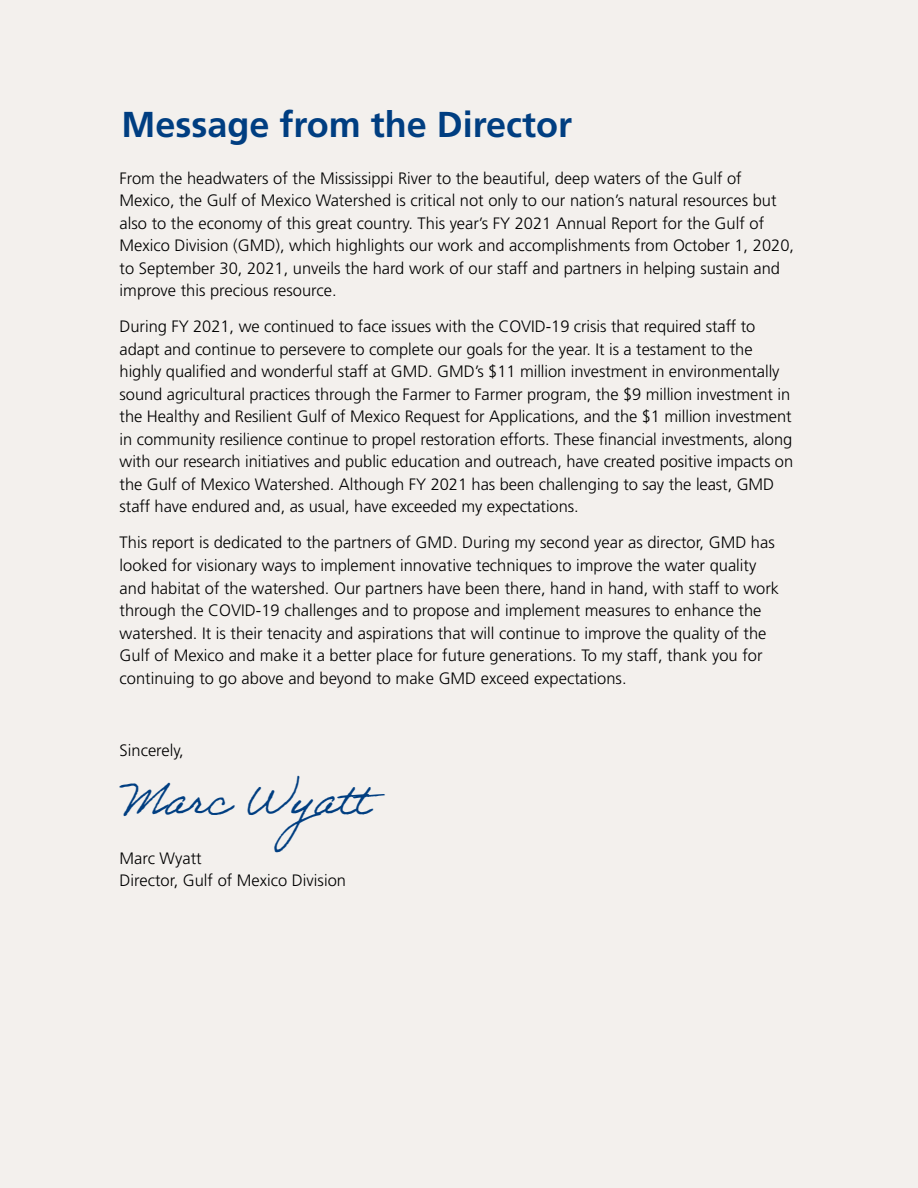
<style>
.page{position:relative;width:918px;height:1188px;background:#f3f0ed}
.page>*{position:absolute;margin:0;border:0;box-sizing:border-box;transform-origin:0 0}
.t1{font:45px "Adobe Handwriting Ernie";color:#003e81}
.t2{font:700 36px "Frutiger LT Std";color:#003e81}
.t3{font:300 16.5px/22.5px "Frutiger LT Std";color:#000}
</style>
<div class="page">
<h2 class="t2" style="left:122px;top:104px;width:452px">Message from the Director</h2>
<p class="t3" style="left:120px;top:167px;width:676px">From the headwaters of the Mississippi River to the beautiful, deep waters of the Gulf of Mexico, the Gulf of Mexico Watershed is critical not only to our nation’s natural resources but also to the economy of this great country. This year’s FY 2021 Annual Report for the Gulf of Mexico Division (GMD), which highlights our work and accomplishments from October 1, 2020, to September 30, 2021, unveils the hard work of our staff and partners in helping sustain and improve this precious resource.</p>
<p class="t3" style="left:120px;top:316px;width:675px">During FY 2021, we continued to face issues with the COVID-19 crisis that required staff to adapt and continue to persevere to complete our goals for the year. It is a testament to the highly qualified and wonderful staff at GMD. GMD’s $11 million investment in environmentally sound agricultural practices through the Farmer to Farmer program, the $9 million investment in the Healthy and Resilient Gulf of Mexico Request for Applications, and the $1 million investment in community resilience continue to propel restoration efforts. These financial investments, along with our research initiatives and public education and outreach, have created positive impacts on the Gulf of Mexico Watershed. Although FY 2021 has been challenging to say the least, GMD staff have endured and, as usual, have exceeded my expectations.</p>
<p class="t3" style="left:120px;top:532px;width:661px">This report is dedicated to the partners of GMD. During my second year as director, GMD has looked for visionary ways to implement innovative techniques to improve the water quality and habitat of the watershed. Our partners have been there, hand in hand, with staff to work through the COVID-19 challenges and to propose and implement measures to enhance the watershed. It is their tenacity and aspirations that will continue to improve the quality of the Gulf of Mexico and make it a better place for future generations. To my staff, thank you for continuing to go above and beyond to make GMD exceed expectations.</p>
<p class="t3" style="left:120px;top:739px;width:66px">Sincerely,</p>
<h1 class="t1" style="left:122px;top:772px;width:249px">Marc Wyatt</h1>
<p class="t3" style="left:120px;top:847px;width:84px">Marc Wyatt</p>
<p class="t3" style="left:120px;top:869px;width:228px">Director, Gulf of Mexico Division</p>
</div>
